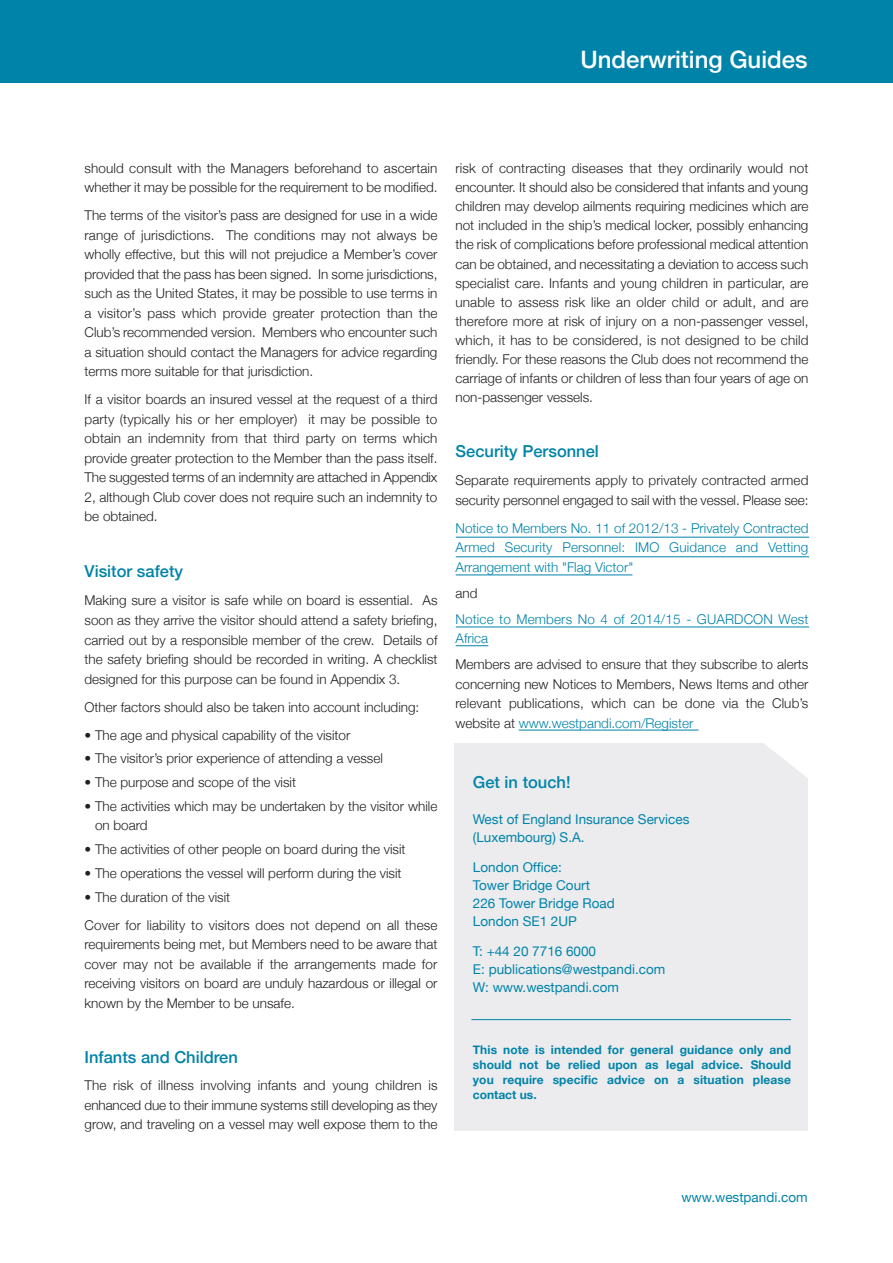
<style>
.page{position:relative;width:893px;height:1263px;background:#fff}
.page>*{position:absolute;margin:0;border:0;box-sizing:border-box;transform-origin:0 0}
.t1{font:500 24px "Helvetica Neue";color:#fff}
.t2{font:500 16.5px "Helvetica Neue";color:#0083a9}
.t3{font:300 13.5px/19.5px "Helvetica Neue";color:#231f20;text-align:justify}
.t4{font:13.5px/18px "Helvetica Neue";color:#0083a9}
.t5{font:300 13.5px/19.5px "Helvetica Neue";letter-spacing:.01em;color:#0083a9;text-align:justify}
.t6{font:700 12px/15px "Helvetica Neue";letter-spacing:.01em;color:#0083a9;text-align:justify}
.s1{color:#0083a9}
</style>
<div class="page">
<div style="left:0;top:0;width:893px;height:83px;background:#0083a9"></div>
<hr style="left:456px;top:556px;width:353px;height:1px;background:#0083a9">
<hr style="left:456px;top:537px;width:353px;height:1px;background:#0083a9">
<hr style="left:456px;top:627px;width:353px;height:1px;background:#0083a9">
<hr style="left:456px;top:645px;width:32px;height:1px;background:#0083a9">
<hr style="left:519px;top:730px;width:179px;height:1px;background:#0083a9">
<hr style="left:456px;top:575px;width:176px;height:1px;background:#0083a9">
<div style="left:454px;top:743px;width:354px;height:387px;background:#ececee"></div>
<hr style="left:471px;top:1019px;width:320px;height:1px;background:#0083a9">
<svg style="left:764px;top:743px;width:44px;height:35px"></svg>
<h1 class="t1" style="left:580px;top:44px;width:229px">Underwriting Guides</h1>
<p class="t3" style="left:85px;top:158px;width:354px">should consult with the Managers beforehand to ascertain whether it may be possible for the requirement to be modified.</p>
<p class="t3" style="left:85px;top:206px;width:354px">The terms of the visitor’s pass are designed for use in a wide range of jurisdictions. The conditions may not always be wholly effective, but this will not prejudice a Member’s cover provided that the pass has been signed. In some jurisdictions, such as the United States, it may be possible to use terms in a visitor’s pass which provide greater protection than the Club’s recommended version. Members who encounter such a situation should contact the Managers for advice regarding terms more suitable for that jurisdiction.</p>
<p class="t3" style="left:85px;top:390px;width:354px">If a visitor boards an insured vessel at the request of a third party (typically his or her employer) it may be possible to obtain an indemnity from that third party on terms which provide greater protection to the Member than the pass itself.<br>The suggested terms of an indemnity are attached in Appendix 2, although Club cover does not require such an indemnity to be obtained.</p>
<p class="t2" style="left:85px;top:561px;width:100px">Visitor safety</p>
<p class="t3" style="left:85px;top:591px;width:354px">Making sure a visitor is safe while on board is essential. As soon as they arrive the visitor should attend a safety briefing, carried out by a responsible member of the crew. Details of the safety briefing should be recorded in writing. A checklist designed for this purpose can be found in Appendix 3.</p>
<p class="t3" style="left:85px;top:697px;width:336px">Other factors should also be taken into account including:</p>
<p class="t3" style="left:85px;top:725px;width:267px">• The age and physical capability of the visitor</p>
<p class="t3" style="left:85px;top:748px;width:300px">• The visitor’s prior experience of attending a vessel</p>
<p class="t3" style="left:85px;top:772px;width:213px">• The purpose and scope of the visit</p>
<p class="t3" style="left:95px;top:796px;width:344px;text-indent:-11px">• The activities which may be undertaken by the visitor while on board</p>
<p class="t3" style="left:85px;top:839px;width:323px">• The activities of other people on board during the visit</p>
<p class="t3" style="left:85px;top:863px;width:319px">• The operations the vessel will perform during the visit</p>
<p class="t3" style="left:85px;top:882px;width:354px;line-height:28px">• The duration of the visit<br>Cover for liability to visitors does not depend on all these</p>
<p class="t3" style="left:85px;top:934px;width:354px">requirements being met, but Members need to be aware that cover may not be available if the arrangements made for receiving visitors on board are unduly hazardous or illegal or known by the Member to be unsafe.</p>
<p class="t2" style="left:85px;top:1047px;width:155px">Infants and Children</p>
<p class="t3" style="left:84px;top:1076px;width:354px">The risk of illness involving infants and young children is enhanced due to their immune systems still developing as they grow, and traveling on a vessel may well expose them to the</p>
<p class="t3" style="left:455px;top:158px;width:354px">risk of contracting diseases that they ordinarily would not encounter. It should also be considered that infants and young children may develop ailments requiring medicines which are not included in the ship’s medical locker, possibly enhancing the risk of complications before professional medical attention can be obtained, and necessitating a deviation to access such specialist care. Infants and young children in particular, are unable to assess risk like an older child or adult, and are therefore more at risk of injury on a non-passenger vessel, which, it has to be considered, is not designed to be child friendly. For these reasons the Club does not recommend the carriage of infants or children of less than four years of age on non-passenger vessels.</p>
<p class="t2" style="left:455px;top:441px;width:145px">Security Personnel</p>
<p class="t3" style="left:455px;top:470px;width:354px">Separate requirements apply to privately contracted armed security personnel engaged to sail with the vessel. Please see:</p>
<p class="t5" style="left:455px;top:518px;width:354px">Notice to Members No. 11 of 2012/13 - Privately Contracted Armed Security Personnel: IMO Guidance and Vetting Arrangement with "Flag Victor"</p>
<p class="t3" style="left:455px;top:583px;width:24px">and</p>
<p class="t5" style="left:455px;top:609px;width:354px">Notice to Members No 4 of 2014/15 - GUARDCON West<br>Africa</p>
<p class="t3" style="left:455px;top:654px;width:354px">Members are advised to ensure that they subscribe to alerts concerning new Notices to Members, News Items and other relevant publications, which can be done via the Club’s website at <span class="s1">www.westpandi.com/Register</span></p>
<p class="t2" style="left:473px;top:771px;width:99px">Get in touch!</p>
<p class="t4" style="left:473px;top:810px;width:218px">West of England Insurance Services (Luxembourg) S.A.</p>
<p class="t4" style="left:473px;top:858px;width:143px">London Office:<br>Tower Bridge Court<br>226 Tower Bridge Road<br>London SE1 2UP</p>
<p class="t4" style="left:473px;top:942px;width:194px">T: +44 20 7716 6000<br>E: publications@westpandi.com<br>W: www.westpandi.com</p>
<p class="t6" style="left:473px;top:1042px;width:320px">This note is intended for general guidance only and should not be relied upon as legal advice. Should you require specific advice on a situation please contact us.</p>
<p class="t4" style="left:681px;top:1187px;width:128px">www.westpandi.com</p>
</div>
